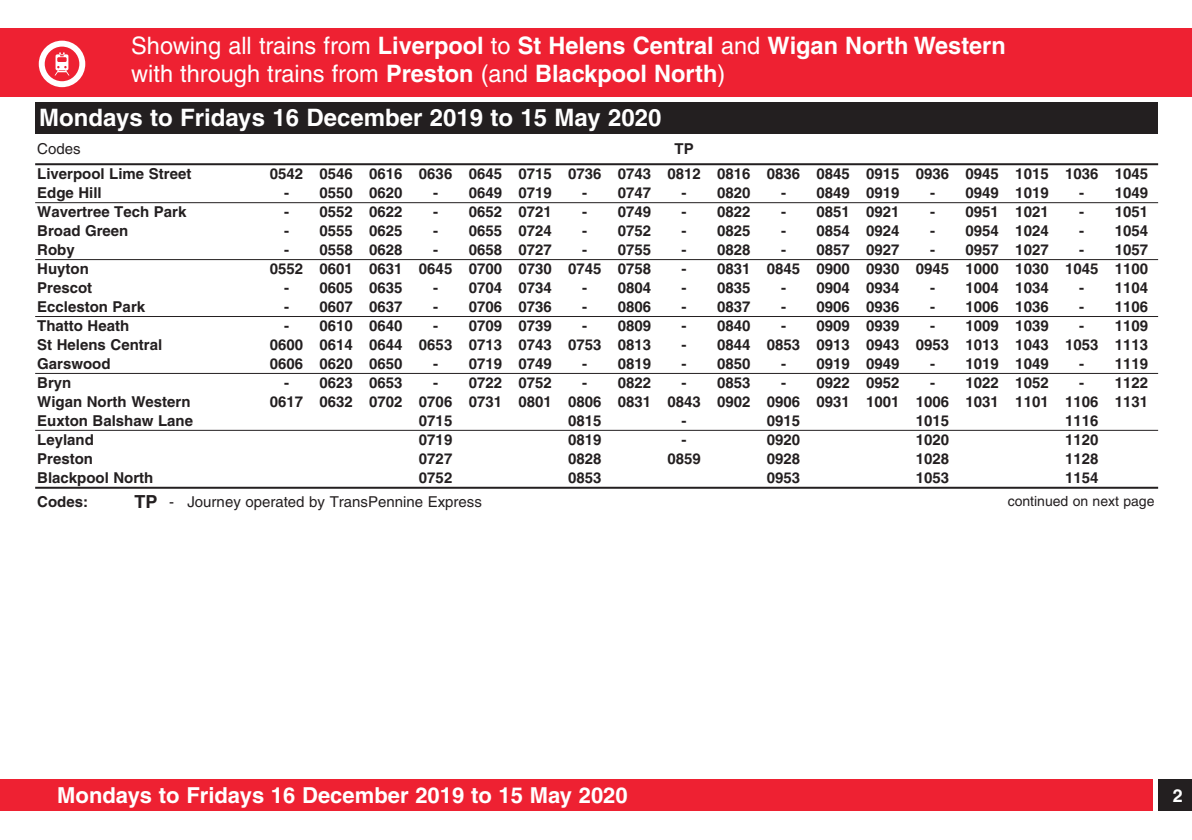
<style>
.page{position:relative;width:1192px;height:840px;background:#fff}
.page>*{position:absolute;margin:0;border:0;box-sizing:border-box;transform-origin:0 0}
.t1{font:700 24px/28px "Helvetica";color:#fff}
.t2{font:700 22px "Helvetica";color:#fff}
.t3{font:700 18px "Helvetica";color:#231f20}
.t4{font:700 18px "Helvetica";color:#fff}
.t5{font:700 15px/19px "Helvetica";color:#231f20;text-align:justify}
.t6{font:15px "Helvetica";color:#231f20}
.t7{font:14px "Helvetica";color:#231f20}
.s1{font-weight:400}
</style>
<div class="page">
<hr style="left:35px;top:202px;width:1123px;height:1px;background:#231f20">
<hr style="left:35px;top:259px;width:1123px;height:1px;background:#231f20">
<hr style="left:35px;top:316px;width:1123px;height:1px;background:#231f20">
<hr style="left:35px;top:373px;width:1123px;height:1px;background:#231f20">
<hr style="left:35px;top:430px;width:1123px;height:1px;background:#231f20">
<hr style="left:35px;top:487px;width:1123px;height:2px;background:#231f20">
<hr style="left:35px;top:163px;width:1123px;height:2px;background:#231f20">
<div style="left:35px;top:102px;width:1123px;height:32px;background:#231f20"></div>
<div style="left:0;top:28px;width:1192px;height:68px;background:#ee2132"></div>
<div style="left:1158px;top:779px;width:34px;height:31px;background:#231f20"></div>
<div style="left:0;top:779px;width:1152px;height:31px;background:#ee2132"></div>
<svg style="left:39px;top:41px;width:46px;height:46px"></svg>
<h1 class="t1" style="left:131px;top:34px;width:876px"><span class="s1">Showing all trains from</span> Liverpool <span class="s1">to</span> St Helens Central <span class="s1">and</span> Wigan North Western <span class="s1">with through trains from</span> Preston <span class="s1">(and</span> Blackpool North<span class="s1">)</span></h1>
<h1 class="t1" style="left:39px;top:106px;width:624px">Mondays to Fridays 16 December 2019 to 15 May 2020</h1>
<p class="t6" style="left:37px;top:144px;width:45px">Codes</p>
<p class="t5" style="left:674px;top:141px;width:21px">TP</p>
<p class="t5" style="left:37px;top:166px;width:157px;text-align:left">Liverpool Lime Street<br>Edge Hill<br>Wavertree Tech Park<br>Broad Green<br>Roby<br>Huyton<br>Prescot<br>Eccleston Park<br>Thatto Heath<br>St Helens Central<br>Garswood<br>Bryn<br>Wigan North Western<br>Euxton Balshaw Lane<br>Leyland<br>Preston<br>Blackpool North</p>
<p class="t5" style="left:270px;top:166px;width:35px;text-align:center">0542 -<br>-<br>-<br>-<br>0552 -<br>-<br>-<br>0600<br>0606 -<br>0617</p>
<p class="t5" style="left:319px;top:166px;width:35px">0546<br>0550<br>0552<br>0555<br>0558<br>0601<br>0605<br>0607<br>0610<br>0614<br>0620<br>0623<br>0632</p>
<p class="t5" style="left:369px;top:166px;width:35px">0616<br>0620<br>0622<br>0625<br>0628<br>0631<br>0635<br>0637<br>0640<br>0644<br>0650<br>0653<br>0702</p>
<p class="t5" style="left:419px;top:166px;width:35px;text-align:center">0636 -<br>-<br>-<br>-<br>0645 -<br>-<br>-<br>0653 -<br>-<br>0706<br>0715<br>0719<br>0727<br>0752</p>
<p class="t5" style="left:468px;top:166px;width:35px">0645<br>0649<br>0652<br>0655<br>0658<br>0700<br>0704<br>0706<br>0709<br>0713<br>0719<br>0722<br>0731</p>
<p class="t5" style="left:518px;top:166px;width:35px">0715<br>0719<br>0721<br>0724<br>0727<br>0730<br>0734<br>0736<br>0739<br>0743<br>0749<br>0752<br>0801</p>
<p class="t5" style="left:568px;top:166px;width:35px;text-align:center">0736 -<br>-<br>-<br>-<br>0745 -<br>-<br>-<br>0753 -<br>-<br>0806<br>0815<br>0819<br>0828<br>0853</p>
<p class="t5" style="left:618px;top:166px;width:35px">0743<br>0747<br>0749<br>0752<br>0755<br>0758<br>0804<br>0806<br>0809<br>0813<br>0819<br>0822<br>0831</p>
<p class="t5" style="left:667px;top:166px;width:35px;text-align:center">0812 -<br>-<br>-<br>-<br>-<br>-<br>-<br>-<br>-<br>-<br>-<br>0843 -<br>-<br>0859</p>
<p class="t5" style="left:717px;top:166px;width:35px">0816<br>0820<br>0822<br>0825<br>0828<br>0831<br>0835<br>0837<br>0840<br>0844<br>0850<br>0853<br>0902</p>
<p class="t5" style="left:767px;top:166px;width:35px;text-align:center">0836 -<br>-<br>-<br>-<br>0845 -<br>-<br>-<br>0853 -<br>-<br>0906<br>0915<br>0920<br>0928<br>0953</p>
<p class="t5" style="left:816px;top:166px;width:35px">0845<br>0849<br>0851<br>0854<br>0857<br>0900<br>0904<br>0906<br>0909<br>0913<br>0919<br>0922<br>0931</p>
<p class="t5" style="left:866px;top:166px;width:35px">0915<br>0919<br>0921<br>0924<br>0927<br>0930<br>0934<br>0936<br>0939<br>0943<br>0949<br>0952<br>1001</p>
<p class="t5" style="left:916px;top:166px;width:35px;text-align:center">0936 -<br>-<br>-<br>-<br>0945 -<br>-<br>-<br>0953 -<br>-<br>1006<br>1015<br>1020<br>1028<br>1053</p>
<p class="t5" style="left:965px;top:166px;width:35px">0945<br>0949<br>0951<br>0954<br>0957<br>1000<br>1004<br>1006<br>1009<br>1013<br>1019<br>1022<br>1031</p>
<p class="t5" style="left:1015px;top:166px;width:35px">1015<br>1019<br>1021<br>1024<br>1027<br>1030<br>1034<br>1036<br>1039<br>1043<br>1049<br>1052<br>1101</p>
<p class="t5" style="left:1065px;top:166px;width:35px;text-align:center">1036 -<br>-<br>-<br>-<br>1045 -<br>-<br>-<br>1053 -<br>-<br>1106<br>1116<br>1120<br>1128<br>1154</p>
<p class="t5" style="left:1114px;top:166px;width:35px">1045<br>1049<br>1051<br>1054<br>1057<br>1100<br>1104<br>1106<br>1109<br>1113<br>1119<br>1122<br>1131</p>
<p class="t3" style="left:134px;top:495px;width:25px">TP</p>
<p class="t7" style="left:1007px;top:496px;width:148px">continued on next page</p>
<p class="t5" style="left:37px;top:494px;width:52px">Codes:</p>
<p class="t6" style="left:169px;top:496px;width:314px">- Journey operated by TransPennine Express</p>
<h2 class="t2" style="left:57px;top:787px;width:572px">Mondays to Fridays 16 December 2019 to 15 May 2020</h2>
<p class="t4" style="left:1172px;top:789px;width:12px">2</p>
</div>
